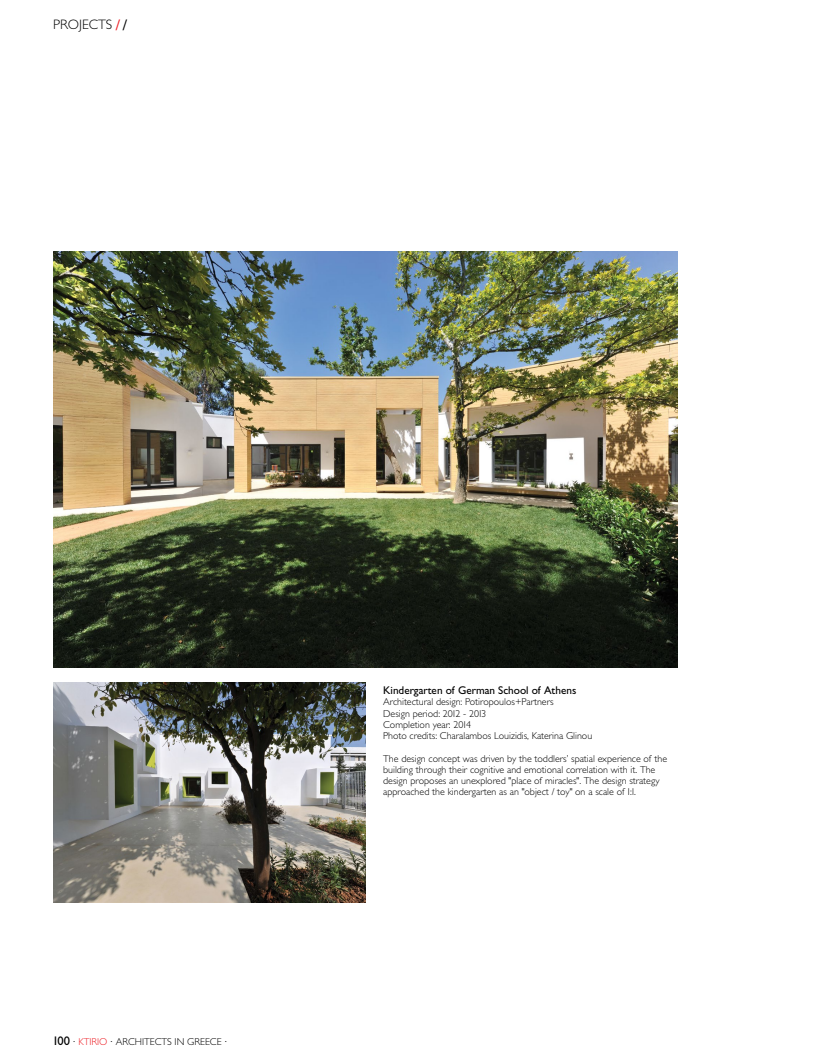
<style>
.page{position:relative;width:815px;height:1063px;background:#fff}
.page>*{position:absolute;margin:0;border:0;box-sizing:border-box;transform-origin:0 0}
.t1{font:300 13.75px "Gill Sans Hel";color:#000}
.t2{font:11.25px "Gill Sans Hel";color:#000}
.t3{font:300 10px/11.2px "Gill Sans Hel";color:#000}
.s1{font-weight:700;color:#ed1d24}
.s2{font-weight:700}
.s3{font-weight:400;font-size:12.5px}
.s4{color:#ed1d24}
</style>
<div class="page">
<img style="left:53px;top:252px;width:625px;height:416px">
<img style="left:53px;top:683px;width:312px;height:220px">
<h1 class="t1" style="left:53px;top:16px;width:75px">PROJECTS <span class="s1">/</span> <span class="s2">/</span></h1>
<p class="t3" style="left:54px;top:1036px;width:175px"><span class="s3">100</span> · <span class="s4">KTIRIO</span> · ARCHITECTS IN GREECE ·</p>
<p class="t2" style="left:383px;top:684px;width:195px">Kindergarten of German School of Athens</p>
<p class="t3" style="left:383px;top:697px;width:211px">Architectural design: Potiropoulos+Partners<br>Design period: 2012 - 2013<br>Completion year: 2014<br>Photo credits: Charalambos Louizidis, Katerina Glinou</p>
<p class="t3" style="left:383px;top:753px;width:285px">The design concept was driven by the toddlers’ spatial experience of the building through their cognitive and emotional correlation with it. The design proposes an unexplored "place of miracles". The design strategy approached the kindergarten as an "object / toy" on a scale of 1:1.</p>
</div>
